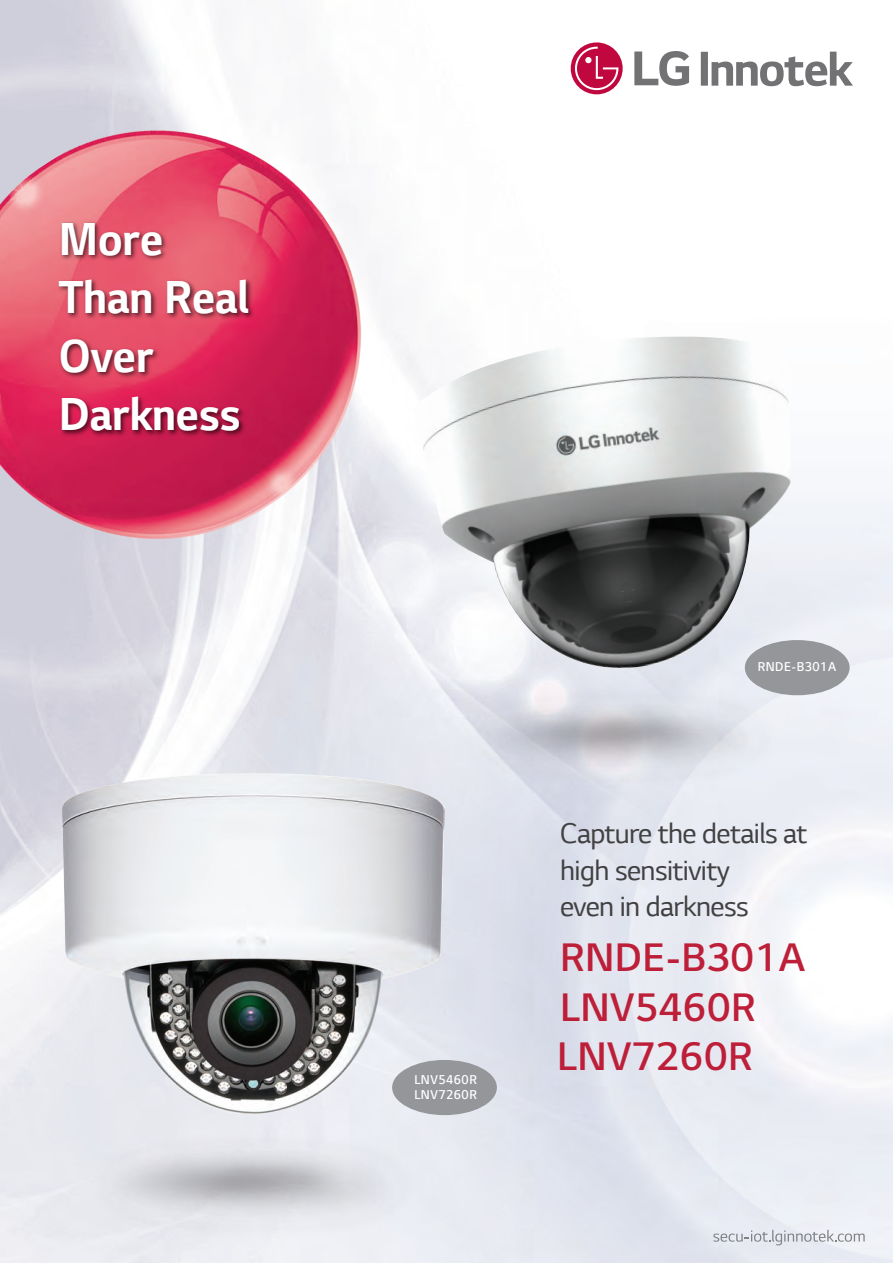
<style>
.page{position:relative;width:893px;height:1263px;background:#fff}
.page>*{position:absolute;margin:0;border:0;box-sizing:border-box;transform-origin:0 0}
.t1{font:700 48.75px/58.5px "LG Smart";color:#fff;scale:.95 1}
.t2{font:600 45.45px/49.5px "LG Bright";letter-spacing:.01em;color:#bd1f39}
.t3{font:30px/36.8px "LG Smart";letter-spacing:-.02em;color:#414042}
.t4{font:300 13.5px/15.5px "LG Smart";letter-spacing:.04em;color:#fff;scale:.95 1}
</style>
<div class="page">
<img style="left:0;top:0;width:893px;height:1263px">
<img style="left:0;top:130px;width:361px;height:410px">
<svg style="left:701px;top:52px;width:152px;height:34px"></svg>
<svg style="left:571px;top:42px;width:52px;height:52px"></svg>
<svg style="left:634px;top:51px;width:55px;height:35px"></svg>
<svg style="left:575px;top:47px;width:43px;height:43px;background:#cd3c67"></svg>
<svg style="left:713px;top:1230px;width:152px;height:15px"></svg>
<img style="left:54px;top:211px;width:203px;height:243px">
<div style="left:745px;top:640px;width:105px;height:55px;background:#949699;border-radius:50%"></div>
<div style="left:392px;top:1060px;width:105px;height:55px;background:#949699;border-radius:50%"></div>
<img style="left:63px;top:773px;width:382px;height:340px">
<img style="left:91px;top:1133px;width:325px;height:105px">
<img style="left:412px;top:337px;width:380px;height:344px">
<img style="left:468px;top:688px;width:308px;height:100px">
<h1 class="t1" style="left:59px;top:211px;width:202px">More<br>Than Real<br>Over<br>Darkness</h1>
<p class="t4" style="left:414px;top:1072px;width:67px">LNV5460R<br>LNV7260R</p>
<p class="t4" style="left:758px;top:659px;width:84px">RNDE-B301A</p>
<p class="t3" style="left:560px;top:815px;width:249px">Capture the details at high sensitivity</p>
<p class="t3" style="left:560px;top:888px;width:190px">even in darkness</p>
<h2 class="t2" style="left:560px;top:933px;width:246px">RNDE-B301A<br>LNV5460R</h2>
<h2 class="t2" style="left:557px;top:1032px;width:197px">LNV7260R</h2>
</div>
